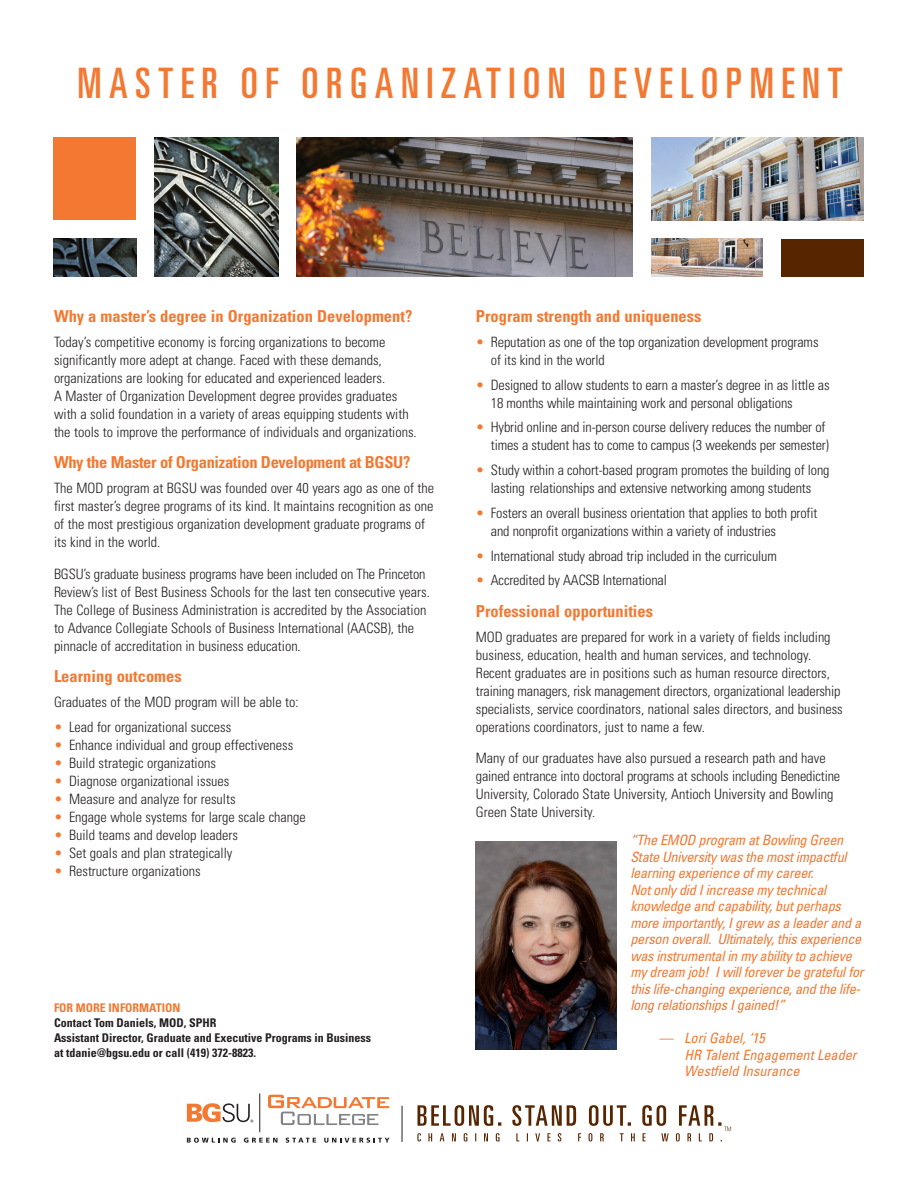
<style>
.page{position:relative;width:918px;height:1188px;background:#fff}
.page>*{position:absolute;margin:0;border:0;box-sizing:border-box;transform-origin:0 0}
.t1{font:ultra-condensed 42px "Univers LT Std";letter-spacing:.18em;color:#f37932}
.Body_copy{font:700 condensed 16.5px "Univers LT Std";color:#f37932}
.Body_copy-2{font:700 condensed 16.5px "Univers LT Std";letter-spacing:-.02em;color:#f37932}
.Body_copy-3{font:300 condensed 14.25px/18px "Univers LT Std";color:#231f20}
.Orange_Subhead{font:italic condensed 14.25px/16.5px "Univers LT Std";letter-spacing:-.02em;color:#f37932}
.Orange_Subhead-2{font:italic condensed 14.25px "Univers LT Std";color:#f37932}
.t2{font:700 condensed 12px "Univers LT Std";color:#231f20}
.t3{font:700 condensed 12px "Univers LT Std";color:#f37932}
.s1{color:#f37932}
</style>
<div class="page">
<img style="left:476px;top:841px;width:141px;height:208px">
<div style="left:54px;top:138px;width:82px;height:82px;background:#f37932"></div>
<img style="left:297px;top:138px;width:335px;height:138px">
<div style="left:781px;top:239px;width:83px;height:37px;background:#572500"></div>
<img style="left:54px;top:239px;width:82px;height:37px">
<img style="left:155px;top:138px;width:123px;height:138px">
<img style="left:651px;top:138px;width:213px;height:82px">
<img style="left:651px;top:239px;width:111px;height:37px">
<svg style="left:417px;top:1105px;width:314px;height:36px"></svg>
<hr style="left:402px;top:1106px;width:1px;height:36px;background:#231f20">
<svg style="left:187px;top:1103px;width:66px;height:19px"></svg>
<hr style="left:260px;top:1094px;width:1px;height:38px;background:#231f20">
<svg style="left:187px;top:1138px;width:49px;height:5px"></svg>
<svg style="left:244px;top:1138px;width:34px;height:5px"></svg>
<svg style="left:286px;top:1138px;width:30px;height:5px"></svg>
<svg style="left:324px;top:1138px;width:65px;height:5px"></svg>
<svg style="left:268px;top:1095px;width:121px;height:30px"></svg>
<p class="t1" style="left:77px;top:60px;width:767px">MASTER OF ORGANIZATION DEVELOPMENT</p>
<p class="Body_copy" style="left:54px;top:306px;width:360px">Why a master’s degree in Organization Development?</p>
<p class="Body_copy-3" style="left:54px;top:333px;width:333px">Today’s competitive economy is forcing organizations to become significantly more adept at change. Faced with these demands, organizations are looking for educated and experienced leaders.</p>
<p class="Body_copy-3" style="left:54px;top:387px;width:345px">A Master of Organization Development degree provides graduates</p>
<p class="Body_copy-3" style="left:54px;top:405px;width:356px">with a solid foundation in a variety of areas equipping students with</p>
<p class="Body_copy-3" style="left:54px;top:423px;width:364px">the tools to improve the performance of individuals and organizations.</p>
<p class="Body_copy-2" style="left:54px;top:452px;width:358px">Why the Master of Organization Development at BGSU?</p>
<p class="Body_copy-3" style="left:54px;top:479px;width:382px">The MOD program at BGSU was founded over 40 years ago as one of the first master’s degree programs of its kind. It maintains recognition as one of the most prestigious organization development graduate programs of its kind in the world.</p>
<p class="Body_copy-3" style="left:54px;top:565px;width:377px">BGSU’s graduate business programs have been included on The Princeton Review’s list of Best Business Schools for the last ten consecutive years.<br>The College of Business Administration is accredited by the Association to Advance Collegiate Schools of Business International (AACSB), the pinnacle of accreditation in business education.</p>
<p class="Body_copy" style="left:54px;top:666px;width:129px">Learning outcomes</p>
<p class="Body_copy-3" style="left:54px;top:693px;width:246px">Graduates of the MOD program will be able to:</p>
<p class="Body_copy-3" style="left:54px;top:718px;width:179px"><span class="s1">•</span> Lead for organizational success</p>
<p class="Body_copy-3" style="left:54px;top:736px;width:241px"><span class="s1">•</span> Enhance individual and group effectiveness</p>
<p class="Body_copy-3" style="left:54px;top:754px;width:164px"><span class="s1">•</span> Build strategic organizations</p>
<p class="Body_copy-3" style="left:54px;top:772px;width:177px"><span class="s1">•</span> Diagnose organizational issues</p>
<p class="Body_copy-3" style="left:54px;top:790px;width:183px"><span class="s1">•</span> Measure and analyze for results</p>
<p class="Body_copy-3" style="left:54px;top:808px;width:253px"><span class="s1">•</span> Engage whole systems for large scale change</p>
<p class="Body_copy-3" style="left:54px;top:826px;width:185px"><span class="s1">•</span> Build teams and develop leaders</p>
<p class="Body_copy-3" style="left:54px;top:844px;width:180px"><span class="s1">•</span> Set goals and plan strategically</p>
<p class="Body_copy-3" style="left:54px;top:862px;width:148px"><span class="s1">•</span> Restructure organizations</p>
<p class="t3" style="left:54px;top:1001px;width:128px">FOR MORE INFORMATION</p>
<p class="t2" style="left:54px;top:1016px;width:164px">Contact Tom Daniels, MOD, SPHR</p>
<p class="t2" style="left:54px;top:1031px;width:319px">Assistant Director, Graduate and Executive Programs in Business</p>
<p class="t2" style="left:54px;top:1046px;width:204px">at tdanie@bgsu.edu or call (419) 372-8823.</p>
<p class="Body_copy" style="left:476px;top:306px;width:227px">Program strength and uniqueness</p>
<p class="Body_copy-3" style="left:491px;top:333px;width:329px;text-indent:-15px"><span class="s1">•</span> Reputation as one of the top organization development programs of its kind in the world</p>
<p class="Body_copy-3" style="left:491px;top:376px;width:340px;text-indent:-15px"><span class="s1">•</span> Designed to allow students to earn a master’s degree in as little as<br>18 months while maintaining work and personal obligations</p>
<p class="Body_copy-3" style="left:476px;top:418px;width:355px;text-align:right"><span class="s1">•</span> Hybrid online and in-person course delivery reduces the number of times a student has to come to campus (3 weekends per semester)</p>
<p class="Body_copy-3" style="left:476px;top:461px;width:355px;text-align:center"><span class="s1">•</span> Study within a cohort-based program promotes the building of long lasting relationships and extensive networking among students</p>
<p class="Body_copy-3" style="left:491px;top:504px;width:328px;text-indent:-15px"><span class="s1">•</span> Fosters an overall business orientation that applies to both profit and nonprofit organizations within a variety of industries</p>
<p class="Body_copy-3" style="left:476px;top:547px;width:303px"><span class="s1">•</span> International study abroad trip included in the curriculum</p>
<p class="Body_copy-3" style="left:476px;top:571px;width:193px"><span class="s1">•</span> Accredited by AACSB International</p>
<p class="Body_copy" style="left:476px;top:601px;width:179px">Professional opportunities</p>
<p class="Body_copy-3" style="left:476px;top:628px;width:356px">MOD graduates are prepared for work in a variety of fields including business, education, health and human services, and technology.</p>
<p class="Body_copy-3" style="left:476px;top:664px;width:356px">Recent graduates are in positions such as human resource directors,</p>
<p class="Body_copy-3" style="left:476px;top:682px;width:368px">training managers, risk management directors, organizational leadership specialists, service coordinators, national sales directors, and business operations coordinators, just to name a few.</p>
<p class="Body_copy-3" style="left:476px;top:749px;width:351px">Many of our graduates have also pursued a research path and have</p>
<p class="Body_copy-3" style="left:476px;top:767px;width:366px">gained entrance into doctoral programs at schools including Benedictine<br>University, Colorado State University, Antioch University and Bowling<br>Green State University.</p>
<p class="Orange_Subhead" style="left:630px;top:832px;width:235px">“The EMOD program at Bowling Green State University was the most impactful learning experience of my career.<br>Not only did I increase my technical knowledge and capability, but perhaps more importantly, I grew as a leader and a person overall. Ultimately, this experience was instrumental in my ability to achieve my dream job! I will forever be grateful for this life-changing experience, and the life&shy;long relationships I gained!”</p>
<p class="Orange_Subhead-2" style="left:659px;top:1029px;width:108px">— Lori Gabel, ‘15</p>
<p class="Orange_Subhead-2" style="left:684px;top:1045px;width:174px">HR Talent Engagement Leader</p>
<p class="Orange_Subhead-2" style="left:684px;top:1062px;width:117px">Westfield Insurance</p>
</div>
